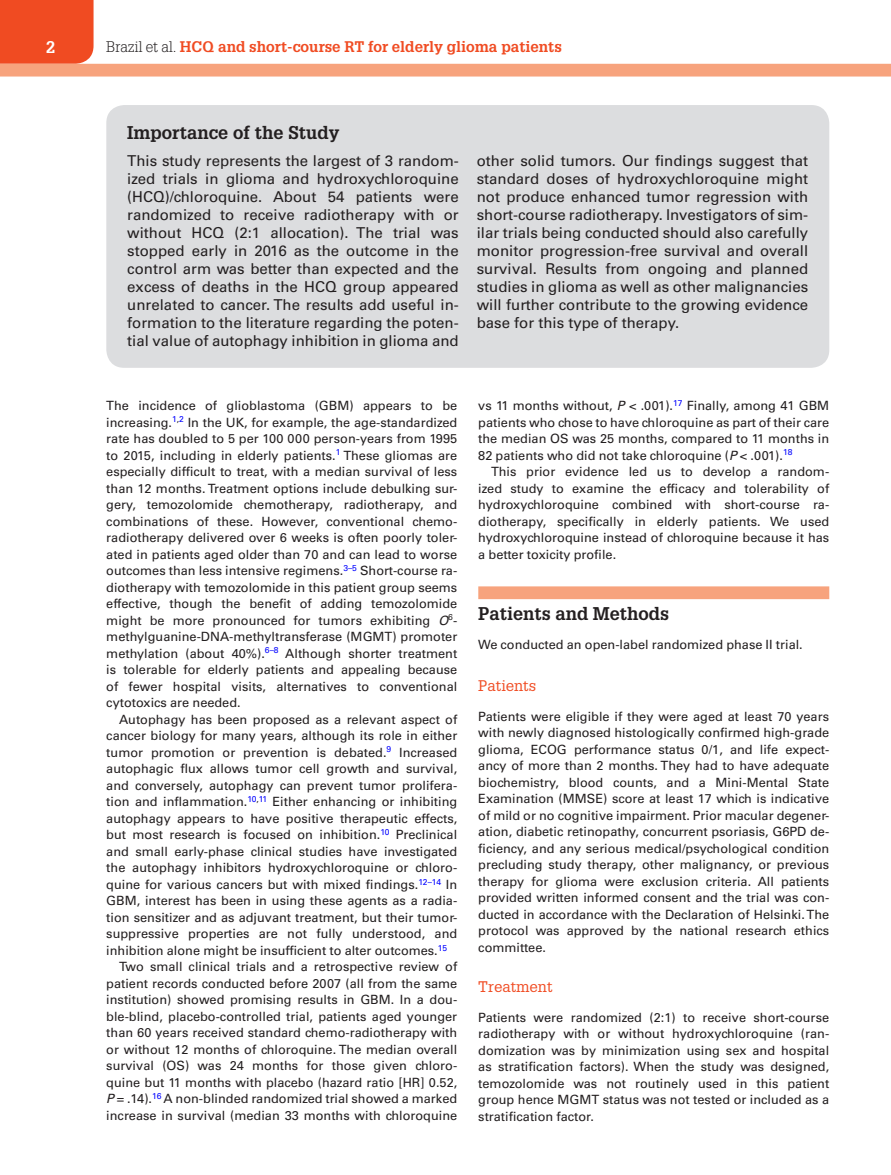
<style>
.page{position:relative;width:891px;height:1175px;background:#fff}
.page>*{position:absolute;margin:0;border:0;box-sizing:border-box;transform-origin:0 0}
.t1{font:700 18px "Glypha LT Std";color:#231f20}
.t2{font:700 16.5px "Glypha LT Std";color:#fff}
.t3{font:15px/18px "Univers LT Std";color:#231f20;text-align:justify}
.t4{font:700 15px "Glypha LT Std";color:#f04b22}
.t5{font:15px "Glypha LT Std";color:#f04b22}
.t6{font:12.75px/16.5px "Univers LT Std";color:#231f20;text-align:justify}
.s1{font-weight:300;color:#231f20}
.s2{font-style:italic}
</style>
<div class="page">
<div style="left:0;top:0;width:94px;height:64px;background:#f04b22"></div>
<div style="left:0;top:64px;width:891px;height:12px;background:#f7a37d"></div>
<div style="left:478px;top:586px;width:351px;height:13px;background:#f7a37d"></div>
<div style="left:106px;top:105px;width:723px;height:263px;background:#dcdddf;border-radius:18px"></div>
<p class="t2" style="left:46px;top:37px;width:11px">2</p>
<p class="t4" style="left:106px;top:37px;width:457px"><span class="s1">Brazil et al.</span> HCQ and short-course RT for elderly glioma patients</p>
<h1 class="t1" style="left:127px;top:121px;width:214px">Importance of the Study</h1>
<p class="t3" style="left:127px;top:152px;width:333px">This study represents the largest of 3 random&shy;ized trials in glioma and hydroxychloroquine (HCQ)/chloroquine. About 54 patients were randomized to receive radiotherapy with or without HCQ (2:1 allocation). The trial was stopped early in 2016 as the outcome in the control arm was better than expected and the excess of deaths in the HCQ group appeared unrelated to cancer. The results add useful in&shy;formation to the literature regarding the poten&shy;tial value of autophagy inhibition in glioma and</p>
<p class="t3" style="left:477px;top:152px;width:333px">other solid tumors. Our findings suggest that standard doses of hydroxychloroquine might not produce enhanced tumor regression with short-course radiotherapy. Investigators of sim&shy;ilar trials being conducted should also carefully monitor progression-free survival and overall survival. Results from ongoing and planned studies in glioma as well as other malignancies will further contribute to the growing evidence base for this type of therapy.</p>
<p class="t6" style="left:106px;top:397px;width:353px">The incidence of glioblastoma (GBM) appears to be increasing.<sup>1</sup><sup>,</sup><sup>2</sup> In the UK, for example, the age-standardized rate has doubled to 5 per 100 000 person-years from 1995 to 2015, including in elderly patients.<sup>1</sup> These gliomas are especially difficult to treat, with a median survival of less than 12 months. Treatment options include debulking sur&shy;gery, temozolomide chemotherapy, radiotherapy, and combinations of these. However, conventional chemo&shy;radiotherapy delivered over 6 weeks is often poorly toler&shy;ated in patients aged older than 70 and can lead to worse outcomes than less intensive regimens.<sup>3–5</sup> Short-course ra&shy;diotherapy with temozolomide in this patient group seems effective, though the benefit of adding temozolomide might be more pronounced for tumors exhibiting <span class="s2">O</span><sup>6</sup>- methylguanine-DNA-methyltransferase (MGMT) promoter methylation (about 40%).<sup>6–8</sup> Although shorter treatment is tolerable for elderly patients and appealing because of fewer hospital visits, alternatives to conventional cytotoxics are needed.</p>
<p class="t6" style="left:119px;top:711px;width:340px">Autophagy has been proposed as a relevant aspect of</p>
<p class="t6" style="left:106px;top:727px;width:353px">cancer biology for many years, although its role in either</p>
<p class="t6" style="left:106px;top:744px;width:353px">tumor promotion or prevention is debated.<sup>9</sup> Increased</p>
<p class="t6" style="left:106px;top:760px;width:353px">autophagic flux allows tumor cell growth and survival,</p>
<p class="t6" style="left:106px;top:777px;width:352px">and conversely, autophagy can prevent tumor prolifera-</p>
<p class="t6" style="left:106px;top:793px;width:353px">tion and inflammation.<sup>10</sup><sup>,</sup><sup>11</sup> Either enhancing or inhibiting</p>
<p class="t6" style="left:106px;top:810px;width:353px">autophagy appears to have positive therapeutic effects,</p>
<p class="t6" style="left:106px;top:826px;width:353px">but most research is focused on inhibition.<sup>10</sup> Preclinical</p>
<p class="t6" style="left:106px;top:843px;width:352px">and small early-phase clinical studies have investigated</p>
<p class="t6" style="left:106px;top:859px;width:353px">the autophagy inhibitors hydroxychloroquine or chloro-</p>
<p class="t6" style="left:106px;top:876px;width:352px">quine for various cancers but with mixed findings.<sup>12–14</sup> In</p>
<p class="t6" style="left:106px;top:892px;width:353px">GBM, interest has been in using these agents as a radia-</p>
<p class="t6" style="left:106px;top:909px;width:353px">tion sensitizer and as adjuvant treatment, but their tumor-</p>
<p class="t6" style="left:106px;top:925px;width:352px">suppressive properties are not fully understood, and</p>
<p class="t6" style="left:106px;top:942px;width:342px">inhibition alone might be insufficient to alter outcomes.<sup>15</sup></p>
<p class="t6" style="left:119px;top:958px;width:340px">Two small clinical trials and a retrospective review of</p>
<p class="t6" style="left:106px;top:975px;width:353px">patient records conducted before 2007 (all from the same</p>
<p class="t6" style="left:106px;top:991px;width:352px">institution) showed promising results in GBM. In a dou-</p>
<p class="t6" style="left:106px;top:1008px;width:352px">ble-blind, placebo-controlled trial, patients aged younger</p>
<p class="t6" style="left:106px;top:1024px;width:353px">than 60 years received standard chemo-radiotherapy with</p>
<p class="t6" style="left:106px;top:1041px;width:352px">or without 12 months of chloroquine. The median overall</p>
<p class="t6" style="left:106px;top:1057px;width:352px">survival (OS) was 24 months for those given chloro-</p>
<p class="t6" style="left:106px;top:1074px;width:353px">quine but 11 months with placebo (hazard ratio [HR] 0.52,</p>
<p class="t6" style="left:106px;top:1090px;width:352px"><span class="s2">P</span> = .14).<sup>16</sup> A non-blinded randomized trial showed a marked</p>
<p class="t6" style="left:106px;top:1107px;width:352px">increase in survival (median 33 months with chloroquine</p>
<p class="t6" style="left:478px;top:397px;width:353px">vs 11 months without, <span class="s2">P</span> &lt; .001).<sup>17</sup> Finally, among 41 GBM patients who chose to have chloroquine as part of their care the median OS was 25 months, compared to 11 months in 82 patients who did not take chloroquine (<span class="s2">P</span> &lt; .001).<sup>18</sup></p>
<p class="t6" style="left:478px;top:463px;width:353px;text-indent:13px">This prior evidence led us to develop a random&shy;ized study to examine the efficacy and tolerability of hydroxychloroquine combined with short-course ra&shy;diotherapy, specifically in elderly patients. We used hydroxychloroquine instead of chloroquine because it has a better toxicity profile.</p>
<h1 class="t1" style="left:478px;top:602px;width:193px">Patients and Methods</h1>
<p class="t6" style="left:478px;top:636px;width:326px">We conducted an open-label randomized phase II trial.</p>
<p class="t5" style="left:478px;top:677px;width:60px">Patients</p>
<p class="t6" style="left:478px;top:708px;width:353px">Patients were eligible if they were aged at least 70 years with newly diagnosed histologically confirmed high-grade glioma, ECOG performance status 0/1, and life expect&shy;ancy of more than 2 months. They had to have adequate biochemistry, blood counts, and a Mini-Mental State Examination (MMSE) score at least 17 which is indicative of mild or no cognitive impairment. Prior macular degener&shy;ation, diabetic retinopathy, concurrent psoriasis, G6PD de&shy;ficiency, and any serious medical/psychological condition precluding study therapy, other malignancy, or previous therapy for glioma were exclusion criteria. All patients provided written informed consent and the trial was con&shy;ducted in accordance with the Declaration of Helsinki. The protocol was approved by the national research ethics committee.</p>
<p class="t5" style="left:478px;top:978px;width:76px">Treatment</p>
<p class="t6" style="left:478px;top:1008px;width:353px">Patients were randomized (2:1) to receive short-course radiotherapy with or without hydroxychloroquine (ran&shy;domization was by minimization using sex and hospital as stratification factors). When the study was designed, temozolomide was not routinely used in this patient group hence MGMT status was not tested or included as a stratification factor.</p>
</div>
